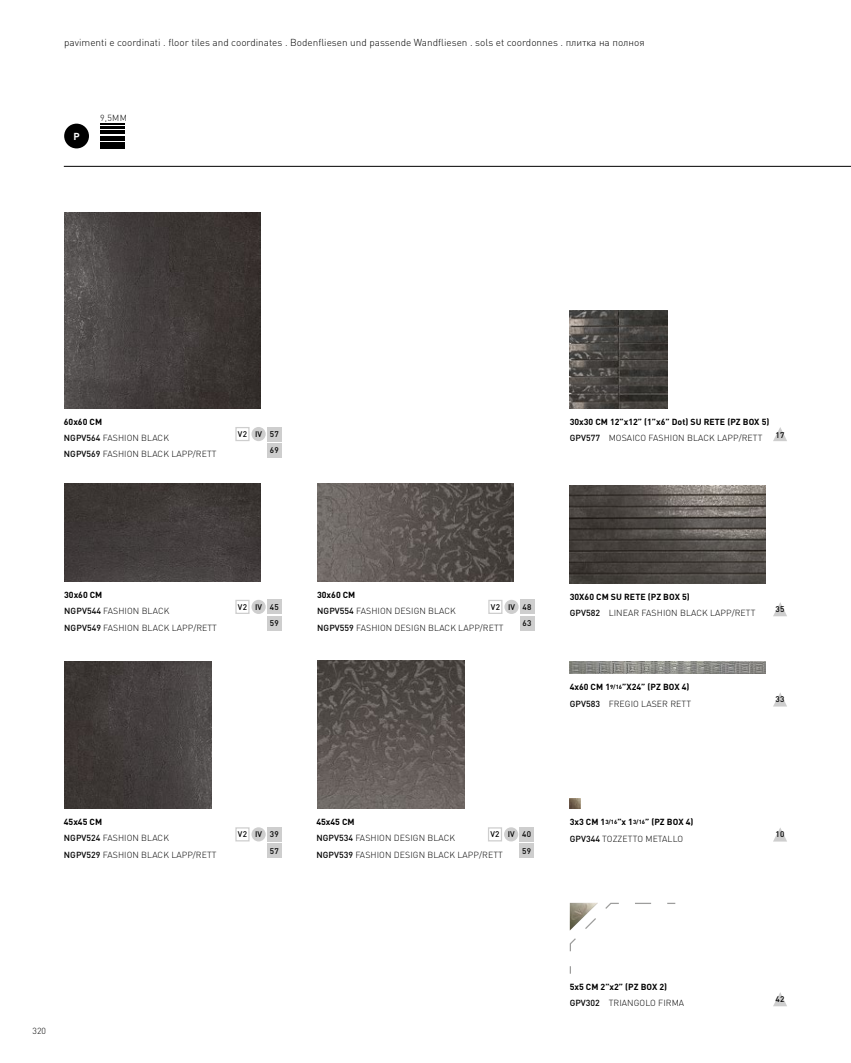
<style>
.page{position:relative;width:851px;height:1063px;background:#fff}
.page>*{position:absolute;margin:0;border:0;box-sizing:border-box;transform-origin:0 0}
.t1{font:300 10px "DIN Pro";color:#000}
.t2{font:700 10px "DIN Pro";color:#fff}
.t3{font:300 8.75px/16.2px "DIN Pro";letter-spacing:.01em;color:#000}
.t4{font:700 8.75px/16.2px "DIN Pro";color:#000}
.t5{font:500 8.12px/16.5px "DIN Pro";letter-spacing:.04em;color:#000}
.s1{font-weight:700}
.s2{font-weight:500}
.s3{font-weight:300}
</style>
<div class="page">
<svg style="left:773px;top:427px;width:14px;height:14px"></svg>
<svg style="left:773px;top:602px;width:14px;height:14px"></svg>
<svg style="left:773px;top:693px;width:14px;height:14px"></svg>
<div style="left:267px;top:827px;width:14px;height:14px;background:#cecece"></div>
<div style="left:519px;top:827px;width:14px;height:14px;background:#cecece"></div>
<div style="left:267px;top:844px;width:14px;height:14px;background:#cecece"></div>
<div style="left:519px;top:844px;width:14px;height:14px;background:#cecece"></div>
<div style="left:251px;top:827px;width:15px;height:14px;background:#cecece;border-radius:50%"></div>
<div style="left:504px;top:827px;width:14px;height:14px;background:#cecece;border-radius:50%"></div>
<div style="left:235px;top:827px;width:14px;height:14px;border:1px solid #cecece"></div>
<div style="left:488px;top:827px;width:14px;height:14px;border:1px solid #cecece"></div>
<div style="left:267px;top:427px;width:14px;height:14px;background:#cecece"></div>
<div style="left:267px;top:443px;width:14px;height:15px;background:#cecece"></div>
<div style="left:251px;top:427px;width:15px;height:14px;background:#cecece;border-radius:50%"></div>
<div style="left:235px;top:427px;width:14px;height:14px;border:1px solid #cecece"></div>
<div style="left:267px;top:600px;width:14px;height:14px;background:#cecece"></div>
<div style="left:520px;top:600px;width:14px;height:14px;background:#cecece"></div>
<div style="left:267px;top:616px;width:14px;height:14px;background:#cecece"></div>
<div style="left:520px;top:616px;width:14px;height:14px;background:#cecece"></div>
<div style="left:251px;top:600px;width:15px;height:14px;background:#cecece;border-radius:50%"></div>
<div style="left:504px;top:600px;width:14px;height:14px;background:#cecece;border-radius:50%"></div>
<div style="left:235px;top:600px;width:14px;height:14px;border:1px solid #cecece"></div>
<div style="left:488px;top:600px;width:14px;height:14px;border:1px solid #cecece"></div>
<svg style="left:773px;top:992px;width:14px;height:14px"></svg>
<svg style="left:569px;top:902px;width:107px;height:72px"></svg>
<svg style="left:773px;top:828px;width:14px;height:14px"></svg>
<svg style="left:569px;top:799px;width:11px;height:10px"></svg>
<img style="left:569px;top:661px;width:196px;height:13px">
<img style="left:64px;top:661px;width:148px;height:148px">
<img style="left:64px;top:213px;width:196px;height:196px">
<img style="left:64px;top:484px;width:196px;height:98px">
<img style="left:317px;top:661px;width:147px;height:147px">
<img style="left:317px;top:484px;width:196px;height:98px">
<img style="left:569px;top:486px;width:196px;height:98px">
<img style="left:569px;top:311px;width:98px;height:98px">
<div style="left:100px;top:142px;width:25px;height:6px;background:#000"></div>
<div style="left:100px;top:136px;width:25px;height:5px;background:#000"></div>
<hr style="left:100px;top:130px;width:25px;height:4px;background:#000">
<hr style="left:100px;top:126px;width:25px;height:3px;background:#000">
<svg style="left:100px;top:124px;width:25px;height:1px"></svg>
<hr style="left:64px;top:166px;width:786px;height:1px;background:#000">
<div style="left:64px;top:124px;width:25px;height:24px;background:#000;border-radius:50%"></div>
<p class="t1" style="left:64px;top:36px;width:582px">pavimenti e coordinati . floor tiles and coordinates . Bodenfliesen und passende Wandfliesen . sols et coordonnes . плитка на полноя</p>
<p class="t2" style="left:73px;top:129px;width:8px">P</p>
<p class="t3" style="left:100px;top:109px;width:28px">9,5MM</p>
<p class="t3" style="left:64px;top:413px;width:154px"><span class="s1">60x60 CM<br></span><span class="s2">NGPV564</span> FASHION BLACK<br><span class="s2">NGPV569</span> FASHION BLACK LAPP/RETT</p>
<p class="t4" style="left:569px;top:413px;width:201px">30x30 CM 12”x12” (1”x6” Dot) SU RETE (PZ BOX 5)<br><span class="s2">GPV577</span> <span class="s3">MOSAICO FASHION BLACK LAPP/RETT</span></p>
<p class="t5" style="left:238px;top:425px;width:26px">V2 IV</p>
<p class="t5" style="left:270px;top:425px;width:10px">57<br>69</p>
<p class="t5" style="left:775px;top:426px;width:10px">17</p>
<p class="t3" style="left:64px;top:587px;width:154px"><span class="s1">30x60 CM<br></span><span class="s2">NGPV544</span> FASHION BLACK<br><span class="s2">NGPV549</span> FASHION BLACK LAPP/RETT</p>
<p class="t3" style="left:317px;top:587px;width:188px"><span class="s1">30x60 CM<br></span><span class="s2">NGPV554</span> FASHION DESIGN BLACK<br><span class="s2">NGPV559</span> FASHION DESIGN BLACK LAPP/RETT</p>
<p class="t5" style="left:238px;top:598px;width:26px">V2 IV</p>
<p class="t5" style="left:490px;top:598px;width:26px">V2 IV</p>
<p class="t5" style="left:270px;top:598px;width:10px">45</p>
<p class="t5" style="left:522px;top:598px;width:10px">48</p>
<p class="t5" style="left:270px;top:615px;width:10px">59</p>
<p class="t5" style="left:522px;top:615px;width:10px">63</p>
<p class="t3" style="left:569px;top:588px;width:187px"><span class="s1">30X60 CM SU RETE (PZ BOX 5)<br></span><span class="s2">GPV582</span> LINEAR FASHION BLACK LAPP/RETT</p>
<p class="t5" style="left:775px;top:601px;width:10px">35</p>
<p class="t4" style="left:569px;top:679px;width:123px">4x60 CM 1<sup>9/16</sup>”X24” (PZ BOX 4)<br><span class="s2">GPV583</span> <span class="s3">FREGIO LASER RETT</span></p>
<p class="t5" style="left:775px;top:691px;width:10px">33</p>
<p class="t3" style="left:64px;top:813px;width:154px"><span class="s1">45x45 CM<br></span><span class="s2">NGPV524</span> FASHION BLACK<br><span class="s2">NGPV529</span> FASHION BLACK LAPP/RETT</p>
<p class="t3" style="left:316px;top:813px;width:188px"><span class="s1">45x45 CM<br></span><span class="s2">NGPV534</span> FASHION DESIGN BLACK<br><span class="s2">NGPV539</span> FASHION DESIGN BLACK LAPP/RETT</p>
<p class="t5" style="left:270px;top:826px;width:10px">39</p>
<p class="t5" style="left:522px;top:826px;width:10px">40</p>
<p class="t5" style="left:270px;top:842px;width:10px">57</p>
<p class="t5" style="left:522px;top:842px;width:10px">59</p>
<p class="t5" style="left:238px;top:826px;width:26px">V2 IV</p>
<p class="t5" style="left:490px;top:826px;width:26px">V2 IV</p>
<p class="t4" style="left:569px;top:814px;width:125px">3x3 CM 1<sup>3/16</sup>”x 1<sup>3/16</sup>” (PZ BOX 4)<br><span class="s2">GPV344</span> <span class="s3">TOZZETTO METALLO</span></p>
<p class="t5" style="left:775px;top:826px;width:10px">10</p>
<p class="t3" style="left:33px;top:1023px;width:15px">320</p>
<p class="t4" style="left:569px;top:978px;width:116px">5x5 CM 2”x2” (PZ BOX 2)<br><span class="s2">GPV302</span> <span class="s3">TRIANGOLO FIRMA</span></p>
<p class="t5" style="left:775px;top:991px;width:10px">42</p>
</div>
